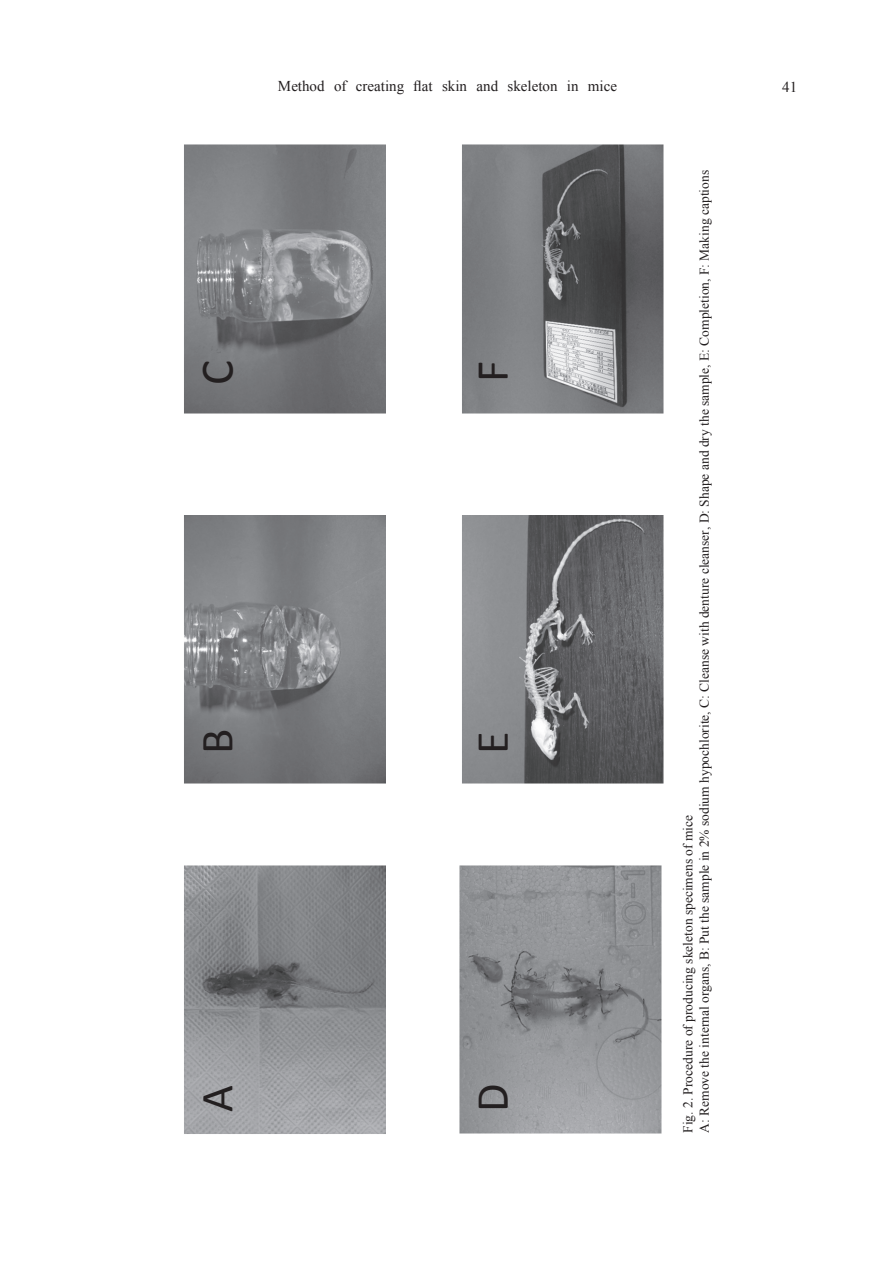
<style>
.page{position:relative;width:893px;height:1263px;background:#fff}
.page>*{position:absolute;margin:0;border:0;box-sizing:border-box;transform-origin:0 0}
.t1{font:46.35px "Calibri";color:#231f20}
.t2{font:15px "Times New Roman";color:#231f20}
.t3{font:13.5px/16.2px "Times New Roman";color:#231f20}
</style>
<div class="page">
<img style="left:459px;top:865px;width:202px;height:268px">
<img style="left:184px;top:515px;width:201px;height:269px">
<img style="left:184px;top:145px;width:201px;height:268px">
<img style="left:462px;top:145px;width:202px;height:268px">
<img style="left:462px;top:515px;width:202px;height:269px">
<img style="left:184px;top:865px;width:201px;height:269px">
<p class="t2" style="left:278px;top:76px;width:341px">Method of creating flat skin and skeleton in mice</p>
<p class="t2" style="left:782px;top:77px;width:16px">41</p>
<h1 class="t1" style="left:188px;top:385px;width:26px;rotate:-90deg">C</h1>
<h1 class="t1" style="left:188px;top:754px;width:27px;rotate:-90deg">B</h1>
<h1 class="t1" style="left:188px;top:1112px;width:28px;rotate:-90deg">A</h1>
<h1 class="t1" style="left:463px;top:382px;width:23px;rotate:-90deg">F</h1>
<h1 class="t1" style="left:463px;top:754px;width:24px;rotate:-90deg">E</h1>
<h1 class="t1" style="left:463px;top:1112px;width:30px;rotate:-90deg">D</h1>
<p class="t3" style="left:680px;top:1133px;width:964px;rotate:-90deg">Fig. 2. Procedure of producing skeleton specimens of mice<br>A: Remove the internal organs, B: Put the sample in 2% sodium hypochlorite, C: Cleanse with denture cleanser, D: Shape and dry the sample, E: Completion, F: Making captions</p>
</div>
